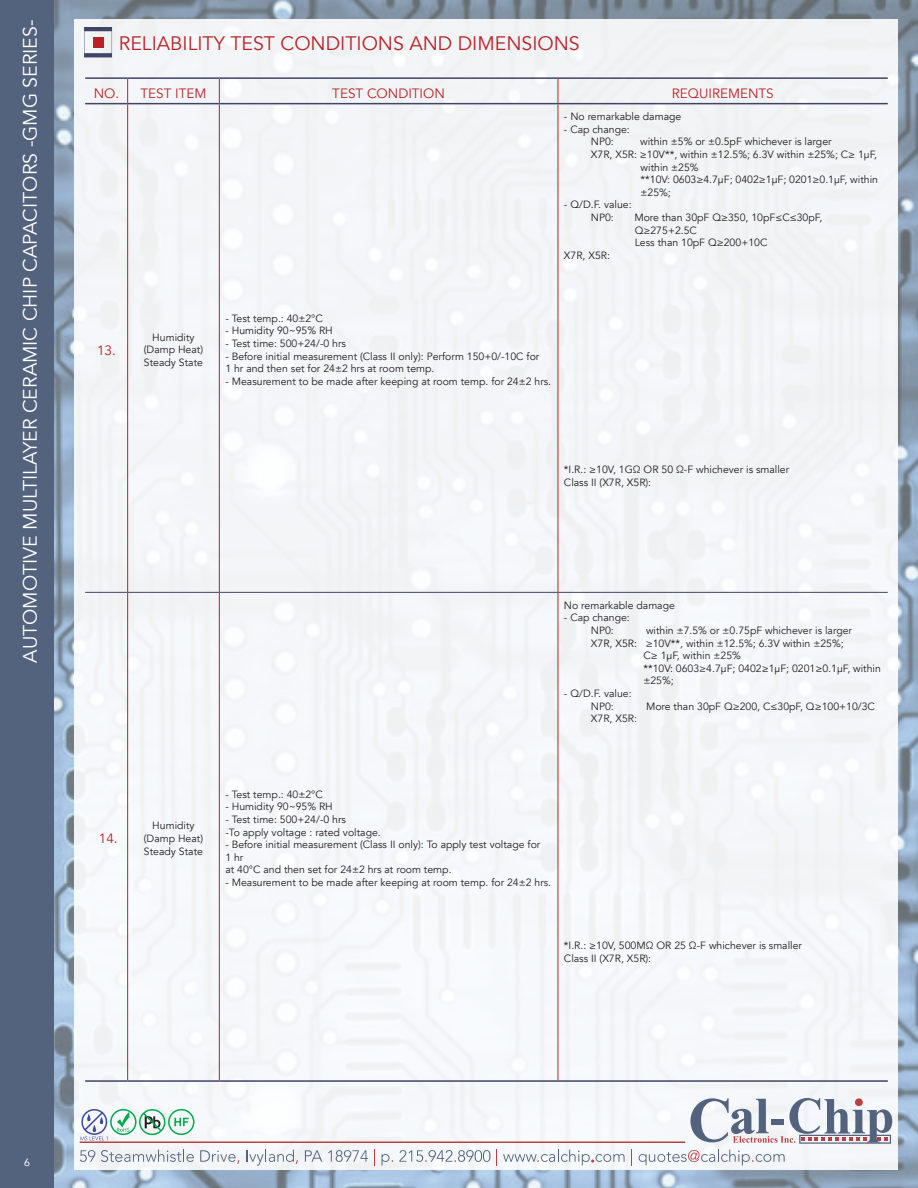
<style>
.page{position:relative;width:918px;height:1188px;background:#fff}
.page>*{position:absolute;margin:0;border:0;box-sizing:border-box;transform-origin:0 0}
.t1{font:19.5px "Avenir";color:#fff}
.t2{font:19.5px "Avenir";color:#b82227}
.t3{font:13.5px "Avenir";color:#b82227}
.t4{font:10.5px/12.6px "Avenir";color:#231f20}
.t5{font:10.5px "Avenir";color:#fff}
</style>
<div class="page">
<img style="left:54px;top:0;width:864px;height:1188px">
<div style="left:0;top:0;width:54px;height:1188px;background:#53637d"></div>
<div style="left:74px;top:19px;width:824px;height:1150px;background:#f3f5f8"></div>
<svg style="left:690px;top:1098px;width:202px;height:46px"></svg>
<hr style="left:80px;top:1141px;width:605px;height:2px;background:#b94146">
<svg style="left:80px;top:1150px;width:15px;height:12px"></svg>
<svg style="left:101px;top:1150px;width:93px;height:12px"></svg>
<svg style="left:200px;top:1150px;width:39px;height:14px"></svg>
<svg style="left:246px;top:1150px;width:52px;height:16px"></svg>
<svg style="left:305px;top:1150px;width:17px;height:12px"></svg>
<svg style="left:328px;top:1150px;width:40px;height:12px"></svg>
<svg style="left:374px;top:1150px;width:1px;height:16px"></svg>
<svg style="left:382px;top:1154px;width:11px;height:11px"></svg>
<svg style="left:399px;top:1150px;width:91px;height:12px"></svg>
<svg style="left:496px;top:1150px;width:1px;height:16px"></svg>
<svg style="left:503px;top:1150px;width:122px;height:15px"></svg>
<svg style="left:631px;top:1150px;width:1px;height:16px"></svg>
<svg style="left:639px;top:1150px;width:146px;height:15px"></svg>
<svg style="left:80px;top:1109px;width:115px;height:31px"></svg>
<svg style="left:84px;top:27px;width:28px;height:30px"></svg>
<div style="left:93px;top:37px;width:11px;height:11px;background:#b82227"></div>
<hr style="left:127px;top:104px;width:1px;height:488px;background:#b82227">
<hr style="left:219px;top:104px;width:1px;height:488px;background:#b82227">
<hr style="left:558px;top:104px;width:1px;height:488px;background:#b82227">
<hr style="left:85px;top:77px;width:43px;height:2px;background:#414465">
<hr style="left:128px;top:77px;width:91px;height:2px;background:#414465">
<hr style="left:219px;top:77px;width:339px;height:2px;background:#414465">
<hr style="left:558px;top:77px;width:330px;height:2px;background:#414465">
<hr style="left:85px;top:103px;width:43px;height:1px;background:#414465">
<hr style="left:128px;top:103px;width:91px;height:1px;background:#414465">
<hr style="left:219px;top:103px;width:339px;height:1px;background:#414465">
<hr style="left:558px;top:103px;width:330px;height:1px;background:#414465">
<svg style="left:127px;top:79px;width:1px;height:24px"></svg>
<svg style="left:219px;top:79px;width:1px;height:24px"></svg>
<svg style="left:558px;top:79px;width:1px;height:24px"></svg>
<hr style="left:85px;top:592px;width:43px;height:1px;background:#414465">
<hr style="left:128px;top:592px;width:91px;height:1px;background:#414465">
<hr style="left:219px;top:592px;width:339px;height:1px;background:#414465">
<hr style="left:558px;top:592px;width:330px;height:1px;background:#414465">
<hr style="left:127px;top:593px;width:1px;height:487px;background:#b82227">
<hr style="left:219px;top:593px;width:1px;height:487px;background:#b82227">
<hr style="left:558px;top:593px;width:1px;height:487px;background:#b82227">
<hr style="left:85px;top:1080px;width:43px;height:2px;background:#414465">
<hr style="left:128px;top:1080px;width:91px;height:2px;background:#414465">
<hr style="left:219px;top:1080px;width:339px;height:2px;background:#414465">
<hr style="left:558px;top:1080px;width:330px;height:2px;background:#414465">
<h1 class="t1" style="left:18px;top:663px;width:644px;rotate:-90deg">AUTOMOTIVE MULTILAYER CERAMIC CHIP CAPACITORS -GMG SERIES-</h1>
<h1 class="t2" style="left:119px;top:32px;width:462px">RELIABILITY TEST CONDITIONS AND DIMENSIONS</h1>
<p class="t3" style="left:94px;top:85px;width:114px">NO. TEST ITEM</p>
<p class="t3" style="left:332px;top:85px;width:114px">TEST CONDITION</p>
<p class="t3" style="left:672px;top:85px;width:103px">REQUIREMENTS</p>
<p class="t4" style="left:564px;top:110px;width:119px">- No remarkable damage</p>
<p class="t4" style="left:591px;top:123px;width:40px;text-indent:-27px">- Cap change:<br>NP0:</p>
<p class="t4" style="left:640px;top:136px;width:193px">within ±5% or ±0.5pF whichever is larger</p>
<p class="t4" style="left:591px;top:148px;width:288px">X7R, X5R: ≥10V**, within ±12.5%; 6.3V within ±25%; C≥ 1μF,</p>
<p class="t4" style="left:641px;top:161px;width:60px">within ±25%</p>
<p class="t4" style="left:641px;top:173px;width:239px">**10V: 0603≥4.7μF; 0402≥1μF; 0201≥0.1μF, within</p>
<p class="t4" style="left:641px;top:186px;width:32px">±25%;</p>
<p class="t4" style="left:591px;top:199px;width:42px;text-indent:-27px">- Q/D.F. value:<br>NP0:</p>
<p class="t4" style="left:634px;top:211px;width:189px">More than 30pF Q≥350, 10pF≤C≤30pF,<br>Q≥275+2.5C<br>Less than 10pF Q≥200+10C</p>
<p class="t3" style="left:97px;top:342px;width:20px">13.</p>
<p class="t4" style="left:144px;top:331px;width:61px;text-align:center">Humidity (Damp Heat)<br>Steady State</p>
<p class="t4" style="left:564px;top:249px;width:48px">X7R, X5R:</p>
<p class="t4" style="left:225px;top:312px;width:99px">- Test temp.: 40±2°C</p>
<p class="t4" style="left:225px;top:325px;width:109px">- Humidity 90~95% RH</p>
<p class="t4" style="left:225px;top:337px;width:122px">- Test time: 500+24/-0 hrs</p>
<p class="t4" style="left:225px;top:350px;width:316px">- Before initial measurement (Class II only): Perform 150+0/-10C for<br>1 hr and then set for 24±2 hrs at room temp.</p>
<p class="t4" style="left:225px;top:375px;width:327px">- Measurement to be made after keeping at room temp. for 24±2 hrs.</p>
<p class="t4" style="left:564px;top:463px;width:227px">*I.R.: ≥10V, 1GΩ OR 50 Ω-F whichever is smaller<br>Class II (X7R, X5R):</p>
<p class="t3" style="left:99px;top:831px;width:20px">14.</p>
<p class="t4" style="left:564px;top:599px;width:113px">No remarkable damage</p>
<p class="t4" style="left:591px;top:612px;width:40px;text-indent:-27px">- Cap change:<br>NP0:</p>
<p class="t4" style="left:646px;top:624px;width:208px">within ±7.5% or ±0.75pF whichever is larger</p>
<p class="t4" style="left:591px;top:637px;width:254px">X7R, X5R: ≥10V**, within ±12.5%; 6.3V within ±25%;</p>
<p class="t4" style="left:644px;top:650px;width:99px">C≥ 1μF, within ±25%</p>
<p class="t4" style="left:644px;top:662px;width:239px">**10V: 0603≥4.7μF; 0402≥1μF; 0201≥0.1μF, within</p>
<p class="t4" style="left:644px;top:675px;width:32px">±25%;</p>
<p class="t4" style="left:591px;top:687px;width:42px;text-indent:-27px">- Q/D.F. value:<br>NP0:</p>
<p class="t4" style="left:646px;top:700px;width:230px">More than 30pF Q≥200, C≤30pF, Q≥100+10/3C</p>
<p class="t4" style="left:591px;top:713px;width:48px">X7R, X5R:</p>
<p class="t4" style="left:144px;top:820px;width:61px;text-align:center">Humidity (Damp Heat)<br>Steady State</p>
<p class="t4" style="left:225px;top:788px;width:99px">- Test temp.: 40±2°C</p>
<p class="t4" style="left:225px;top:801px;width:109px">- Humidity 90~95% RH</p>
<p class="t4" style="left:225px;top:813px;width:157px">- Test time: 500+24/-0 hrs<br>-To apply voltage : rated voltage.</p>
<p class="t4" style="left:225px;top:839px;width:317px">- Before initial measurement (Class II only): To apply test voltage for<br>1 hr<br>at 40°C and then set for 24±2 hrs at room temp.</p>
<p class="t4" style="left:225px;top:876px;width:327px">- Measurement to be made after keeping at room temp. for 24±2 hrs.</p>
<p class="t4" style="left:564px;top:939px;width:240px">*I.R.: ≥10V, 500MΩ OR 25 Ω-F whichever is smaller<br>Class II (X7R, X5R):</p>
<p class="t5" style="left:24px;top:1154px;width:7px">6</p>
</div>
